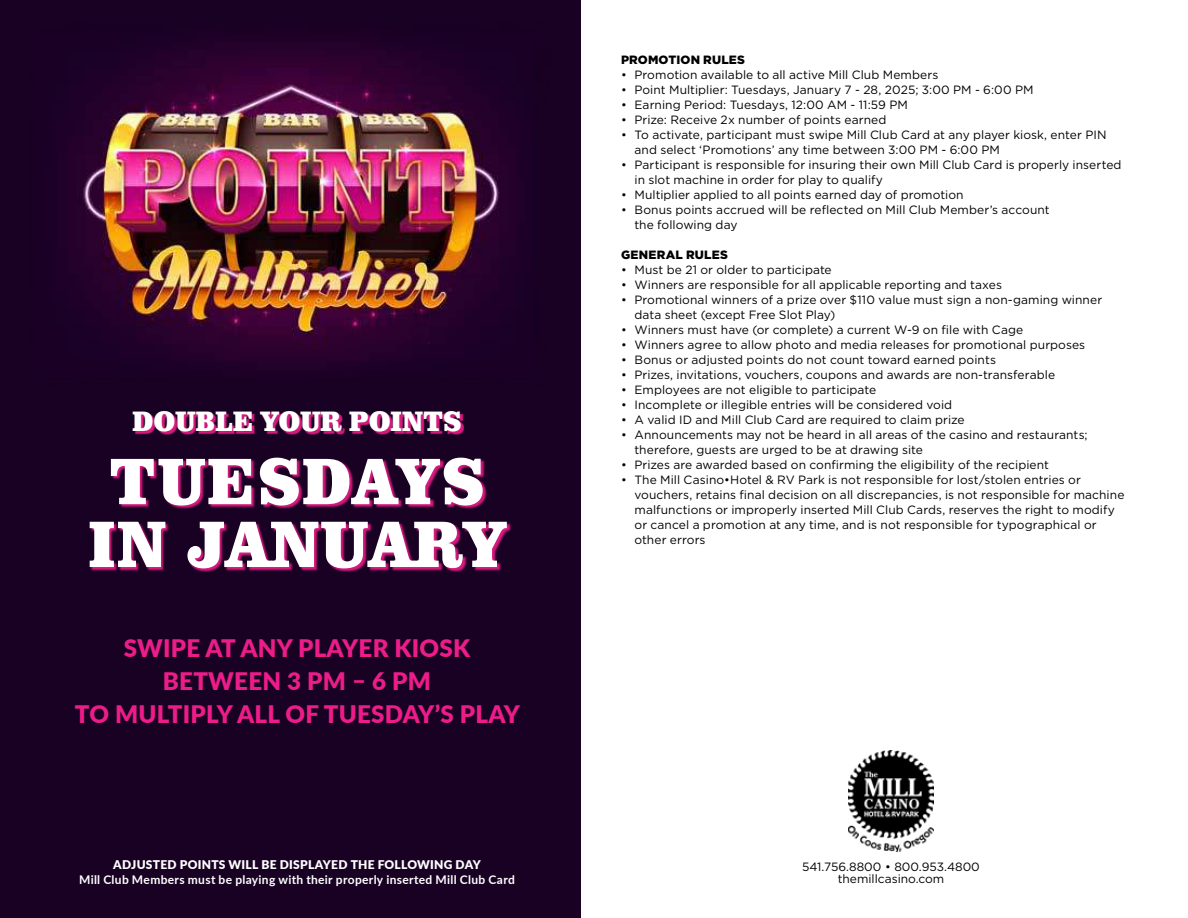
<style>
.page{position:relative;width:1188px;height:918px;background:#fff}
.page>*{position:absolute;margin:0;border:0;box-sizing:border-box;transform-origin:0 0}
.t1{font:700 expanded 67.8px/62.8px "Clarendon URW Ext Nar";letter-spacing:.02em;color:#fff;text-align:center}
.t2{font:700 expanded 29.1px "Clarendon URW Ext Nar";color:#fff}
.t3{font:900 24.15px/32.8px "Lato";letter-spacing:.01em;color:#ec1c88;text-align:center}
.t4{font:12px/15px "Gotham";letter-spacing:.005em;color:#000}
.t5{font:700 12px "Lato";letter-spacing:.025em;color:#fff}
.t6{font:900 12px "Lato";letter-spacing:.025em;color:#fff}
.t7{font:900 12px "Gotham";letter-spacing:.015em;color:#000}
</style>
<div class="page">
<div style="left:0;top:480px;width:580px;height:438px;background:#190124"></div>
<img style="left:0;top:0;width:581px;height:480px">
<div style="left:90px;top:458px;width:422px;height:114px;background:#ec1c88;opacity:.9"></div>
<div style="left:135px;top:413px;width:329px;height:22px;background:#ec1c88;opacity:.9"></div>
<img style="left:848px;top:751px;width:86px;height:101px">
<h2 class="t2" style="left:133px;top:404px;width:330px">DOUBLE YOUR POINTS</h2>
<h1 class="t1" style="left:88px;top:449px;width:419px">TUESDAYS<br>IN JANUARY</h1>
<h3 class="t3" style="left:75px;top:634px;width:447px">SWIPE AT ANY PLAYER KIOSK<br>BETWEEN 3 PM – 6 PM<br>TO MULTIPLY ALL OF TUESDAY’S PLAY</h3>
<p class="t6" style="left:113px;top:860px;width:369px">ADJUSTED POINTS WILL BE DISPLAYED THE FOLLOWING DAY</p>
<p class="t5" style="left:79px;top:875px;width:437px">Mill Club Members must be playing with their properly inserted Mill Club Card</p>
<p class="t7" style="left:621px;top:54px;width:125px">PROMOTION RULES</p>
<p class="t4" style="left:621px;top:68px;width:319px">• Promotion available to all active Mill Club Members</p>
<p class="t4" style="left:621px;top:83px;width:414px">• Point Multiplier: Tuesdays, January 7 - 28, 2025; 3:00 PM - 6:00 PM</p>
<p class="t4" style="left:621px;top:98px;width:288px">• Earning Period: Tuesdays, 12:00 AM - 11:59 PM</p>
<p class="t4" style="left:621px;top:113px;width:267px">• Prize: Receive 2x number of points earned</p>
<p class="t4" style="left:634px;top:128px;width:474px;text-indent:-14px">• To activate, participant must swipe Mill Club Card at any player kiosk, enter PIN and select ‘Promotions’ any time between 3:00 PM - 6:00 PM</p>
<p class="t4" style="left:634px;top:157px;width:489px;text-indent:-14px">• Participant is responsible for insuring their own Mill Club Card is properly inserted in slot machine in order for play to qualify</p>
<p class="t4" style="left:621px;top:187px;width:344px">• Multiplier applied to all points earned day of promotion</p>
<p class="t4" style="left:634px;top:202px;width:417px;text-indent:-14px">• Bonus points accrued will be reflected on Mill Club Member’s account the following day</p>
<p class="t7" style="left:621px;top:249px;width:108px">GENERAL RULES</p>
<p class="t4" style="left:621px;top:262px;width:212px">• Must be 21 or older to participate</p>
<p class="t4" style="left:621px;top:277px;width:383px">• Winners are responsible for all applicable reporting and taxes</p>
<p class="t4" style="left:634px;top:292px;width:469px;text-indent:-14px">• Promotional winners of a prize over $110 value must sign a non-gaming winner data sheet (except Free Slot Play)</p>
<p class="t4" style="left:621px;top:322px;width:404px">• Winners must have (or complete) a current W-9 on file with Cage</p>
<p class="t4" style="left:621px;top:337px;width:466px">• Winners agree to allow photo and media releases for promotional purposes</p>
<p class="t4" style="left:621px;top:352px;width:376px">• Bonus or adjusted points do not count toward earned points</p>
<p class="t4" style="left:621px;top:367px;width:436px">• Prizes, invitations, vouchers, coupons and awards are non-transferable</p>
<p class="t4" style="left:621px;top:382px;width:257px">• Employees are not eligible to participate</p>
<p class="t4" style="left:621px;top:397px;width:333px">• Incomplete or illegible entries will be considered void</p>
<p class="t4" style="left:621px;top:412px;width:345px">• A valid ID and Mill Club Card are required to claim prize</p>
<p class="t4" style="left:634px;top:427px;width:455px;text-indent:-14px">• Announcements may not be heard in all areas of the casino and restaurants; therefore, guests are urged to be at drawing site</p>
<p class="t4" style="left:621px;top:457px;width:430px">• Prizes are awarded based on confirming the eligibility of the recipient</p>
<p class="t4" style="left:634px;top:472px;width:491px;text-indent:-14px">• The Mill Casino•Hotel &amp; RV Park is not responsible for lost/stolen entries or vouchers, retains final decision on all discrepancies, is not responsible for machine malfunctions or improperly inserted Mill Club Cards, reserves the right to modify or cancel a promotion at any time, and is not responsible for typographical or other errors</p>
<p class="t4" style="left:802px;top:861px;width:179px;line-height:12.3px;text-align:center">541.756.8800 • 800.953.4800 themillcasino.com</p>
</div>
